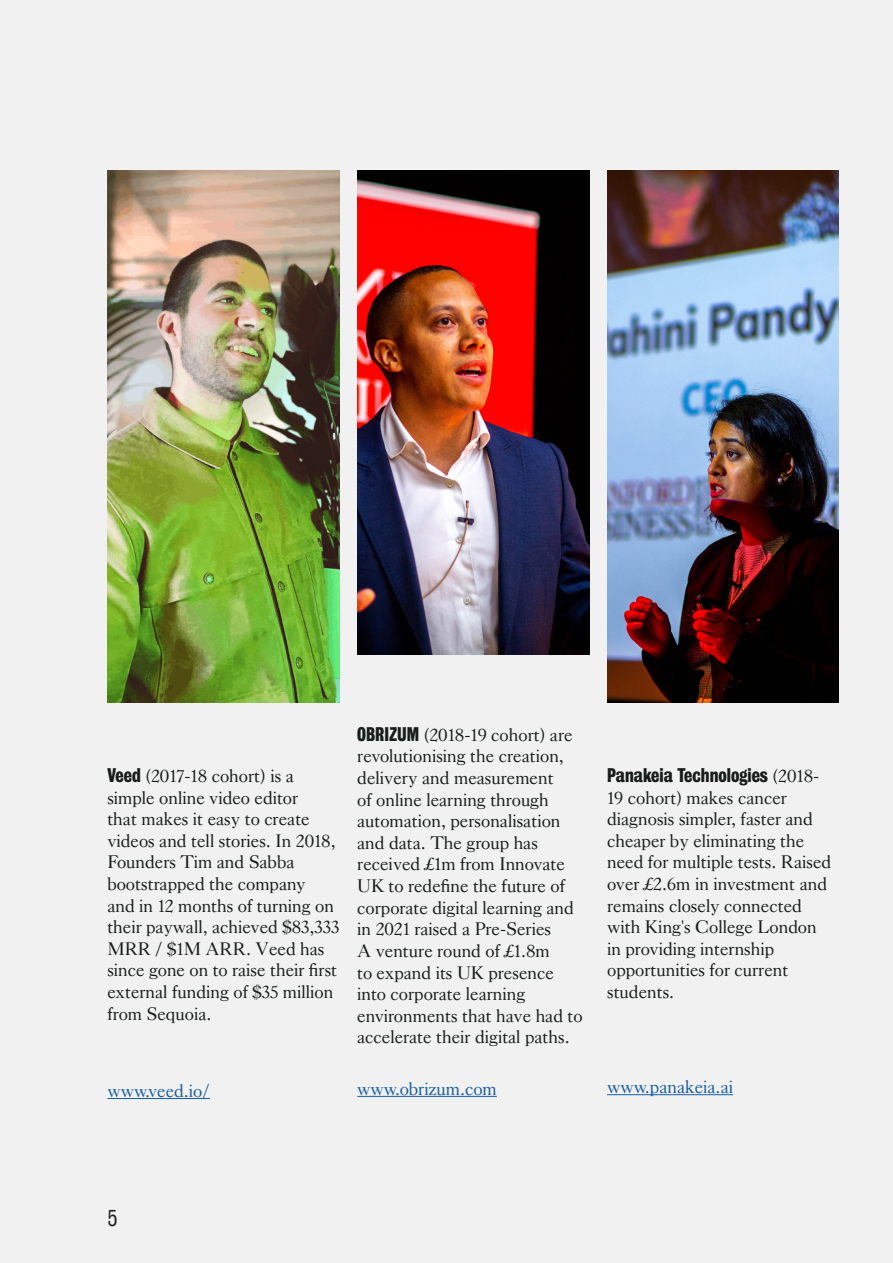
<style>
.page{position:relative;width:893px;height:1263px;background:#fff}
.page>*{position:absolute;margin:0;border:0;box-sizing:border-box;transform-origin:0 0}
.Header_3{font:21px "Kings Bureau Grot Five One";color:#231f20}
.Paragraph_highlight{font:18px/21.6px "Kings Caslon Display";color:#171d1a}
.t1{font:18px "Kings Caslon Display";color:#175d9e}
.s1{font-family:"Kings Bureau Grot Three Seven"}
</style>
<div class="page">
<div style="left:0;top:1px;width:893px;height:1262px;background:#f1f1f1"></div>
<hr style="left:357px;top:1096px;width:140px;height:1px;background:#175d9e">
<img style="left:357px;top:171px;width:232px;height:483px">
<img style="left:607px;top:171px;width:232px;height:532px">
<hr style="left:107px;top:1098px;width:103px;height:1px;background:#175d9e">
<img style="left:107px;top:171px;width:232px;height:532px">
<hr style="left:607px;top:1094px;width:126px;height:1px;background:#175d9e">
<p class="Paragraph_highlight" style="left:107px;top:765px;width:233px"><span class="s1">Veed</span> (2017-18 cohort) is a simple online video editor<br>that makes it easy to create videos and tell stories. In 2018,<br>Founders Tim and Sabba bootstrapped the company<br>and in 12 months of turning on their paywall, achieved $83,333<br>MRR / $1M ARR. Veed has since gone on to raise their first external funding of $35 million from Sequoia.</p>
<p class="t1" style="left:107px;top:1080px;width:104px">www.veed.io/</p>
<p class="Paragraph_highlight" style="left:357px;top:724px;width:227px"><span class="s1">OBRIZUM</span> (2018-19 cohort) are revolutionising the creation, delivery and measurement<br>of online learning through automation, personalisation and data. The group has received £1m from Innovate<br>UK to redefine the future of corporate digital learning and in 2021 raised a Pre-Series<br>A venture round of £1.8m<br>to expand its UK presence into corporate learning environments that have had to accelerate their digital paths.</p>
<p class="t1" style="left:357px;top:1078px;width:141px">www.obrizum.com</p>
<p class="Paragraph_highlight" style="left:607px;top:765px;width:226px"><span class="s1">Panakeia Technologies</span> (2018-<br>19 cohort) makes cancer diagnosis simpler, faster and cheaper by eliminating the need for multiple tests. Raised over £2.6m in investment and remains closely connected with King's College London in providing internship opportunities for current students.</p>
<p class="t1" style="left:607px;top:1076px;width:127px">www.panakeia.ai</p>
<p class="Header_3" style="left:107px;top:1206px;width:12px">5</p>
</div>
